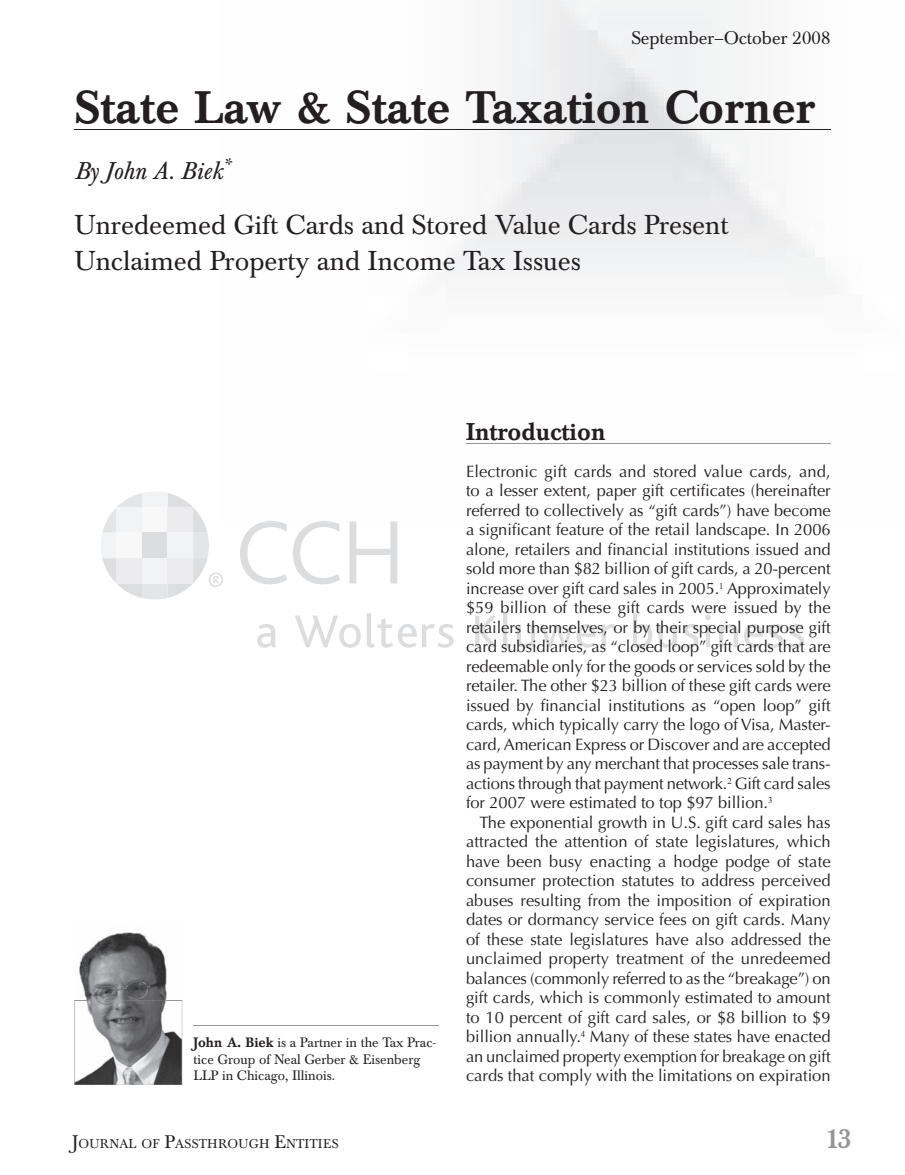
<style>
.page{position:relative;width:905px;height:1175px;background:#fff}
.page>*{position:absolute;margin:0;border:0;box-sizing:border-box;transform-origin:0 0}
.t1{font:500 45px "Baskerville BE";color:#231f20}
.t2{font:27px/36px "Baskerville BE";color:#231f20}
.t3{font:500 27px "Baskerville BE";color:#939598}
.t4{font:italic 24px "Baskerville BE";color:#231f20}
.t5{font:500 24px "Baskerville BE";color:#231f20}
.t6{font:18px "Baskerville BE";color:#231f20}
.t7{font:16.5px/19.5px "Optima";letter-spacing:-.005em;color:#231f20;text-align:justify}
.t8{font:13.5px/16.5px "Baskerville BE";color:#231f20}
.t9{font:12.6px "Baskerville BE";letter-spacing:.02em;color:#231f20}
.s1{font-weight:500}
.s2{font-size:18px}
</style>
<div class="page">
<img style="left:446px;top:0;width:388px;height:444px">
<svg style="left:240px;top:521px;width:47px;height:63px"></svg>
<svg style="left:293px;top:521px;width:47px;height:63px"></svg>
<svg style="left:349px;top:522px;width:48px;height:61px"></svg>
<img style="left:349px;top:521px;width:48px;height:1px">
<svg style="left:257px;top:624px;width:19px;height:23px"></svg>
<svg style="left:295px;top:615px;width:66px;height:32px"></svg>
<svg style="left:367px;top:613px;width:86px;height:34px"></svg>
<svg style="left:475px;top:615px;width:22px;height:32px"></svg>
<svg style="left:503px;top:613px;width:8px;height:34px"></svg>
<svg style="left:517px;top:624px;width:78px;height:23px"></svg>
<svg style="left:602px;top:624px;width:13px;height:23px"></svg>
<svg style="left:633px;top:613px;width:19px;height:34px"></svg>
<svg style="left:658px;top:624px;width:40px;height:23px"></svg>
<svg style="left:705px;top:614px;width:5px;height:33px"></svg>
<svg style="left:719px;top:624px;width:19px;height:23px"></svg>
<svg style="left:744px;top:624px;width:60px;height:23px"></svg>
<svg style="left:101px;top:492px;width:122px;height:107px"></svg>
<hr style="left:194px;top:1025px;width:245px;height:1px;background:#939598">
<hr style="left:74px;top:129px;width:756px;height:1px;background:#231f20">
<img style="left:79px;top:932px;width:88px;height:68px">
<img style="left:75px;top:1000px;width:107px;height:84px">
<hr style="left:466px;top:443px;width:364px;height:1px;background:#939598">
<p class="t6" style="left:631px;top:31px;width:201px">September–October 2008</p>
<h1 class="t1" style="left:74px;top:89px;width:742px">State Law &amp; State Taxation Corner</h1>
<h3 class="t4" style="left:74px;top:161px;width:157px">By John A. Biek<sup>*</sup></h3>
<h2 class="t2" style="left:74px;top:210px;width:655px">Unredeemed Gift Cards and Stored Value Cards Present<br>Unclaimed Property and Income Tax Issues</h2>
<p class="t8" style="left:194px;top:1036px;width:244px"><span class="s1">John A. Biek</span> is a Partner in the Tax Prac&shy;tice Group of Neal Gerber &amp; Eisenberg<br>LLP in Chicago, Illinois.</p>
<h3 class="t5" style="left:466px;top:422px;width:141px">Introduction</h3>
<p class="t7" style="left:466px;top:463px;width:366px">Electronic gift cards and stored value cards, and, to a lesser extent, paper gift certificates (hereinafter referred to collectively as “gift cards”) have become a significant feature of the retail landscape. In 2006 alone, retailers and financial institutions issued and sold more than $82 billion of gift cards, a 20-percent increase over gift card sales in 2005.<sup>1</sup> Approximately $59 billion of these gift cards were issued by the retailers themselves, or by their special purpose gift card subsidiaries, as “closed loop” gift cards that are redeemable only for the goods or services sold by the retailer. The other $23 billion of these gift cards were issued by financial institutions as “open loop” gift cards, which typically carry the logo of Visa, Master&shy;card, American Express or Discover and are accepted as payment by any merchant that processes sale trans&shy;actions through that payment network.<sup>2</sup> Gift card sales for 2007 were estimated to top $97 billion.<sup>3</sup></p>
<p class="t7" style="left:466px;top:814px;width:366px;text-indent:14px">The exponential growth in U.S. gift card sales has attracted the attention of state legislatures, which have been busy enacting a hodge podge of state consumer protection statutes to address perceived abuses resulting from the imposition of expiration dates or dormancy service fees on gift cards. Many of these state legislatures have also addressed the unclaimed property treatment of the unredeemed balances (commonly referred to as the “breakage”) on gift cards, which is commonly estimated to amount to 10 percent of gift card sales, or $8 billion to $9 billion annually.<sup>4</sup> Many of these states have enacted an unclaimed property exemption for breakage on gift cards that comply with the limitations on expiration</p>
<p class="t9" style="left:72px;top:1138px;width:268px"><span class="s2">J</span>OURNAL OF <span class="s2">P</span>ASSTHROUGH <span class="s2">E</span>NTITIES</p>
<h2 class="t3" style="left:825px;top:1127px;width:28px">13</h2>
</div>
